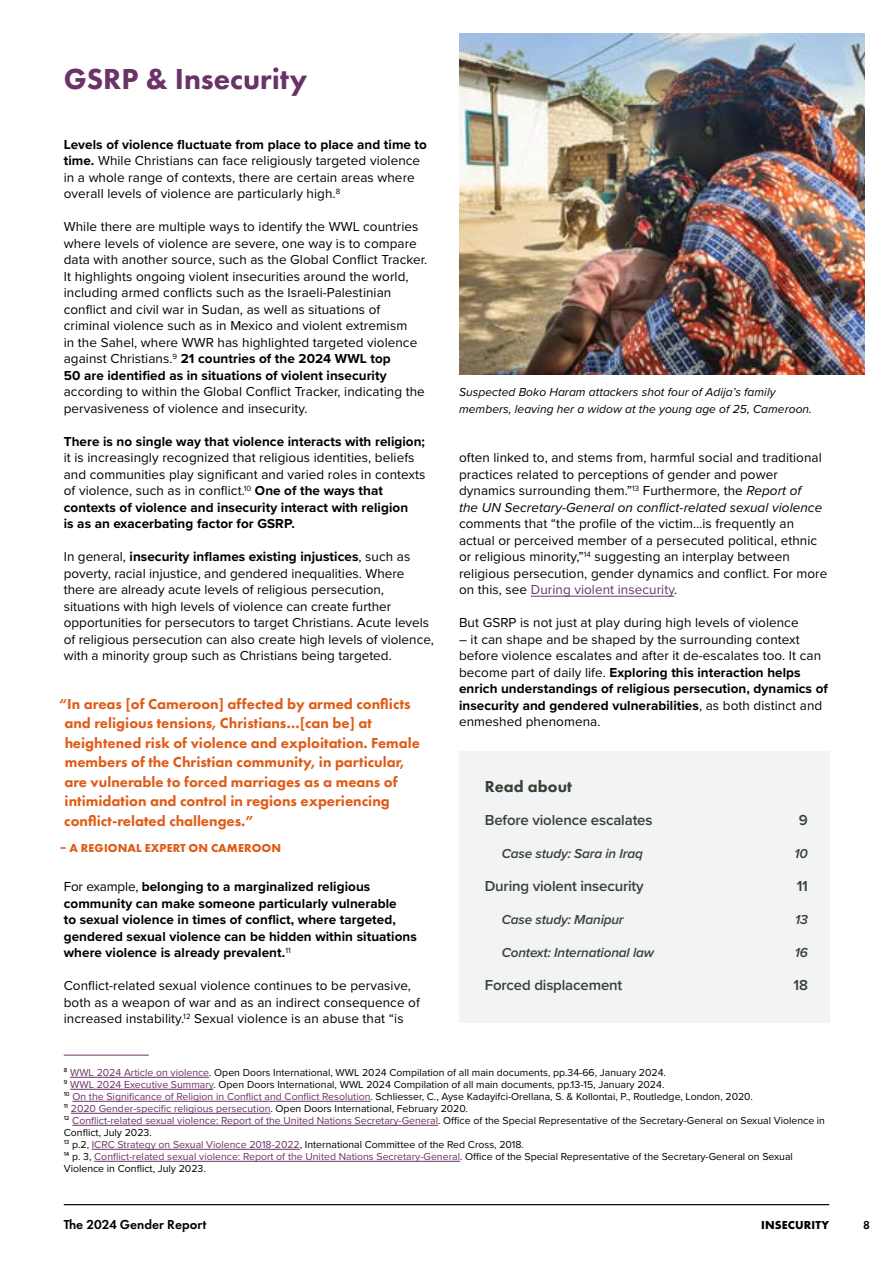
<style>
.page{position:relative;width:893px;height:1263px;background:#fff}
.page>*{position:absolute;margin:0;border:0;box-sizing:border-box;transform-origin:0 0}
.t1{font:800 30px "Futura PT";color:#6b3267}
.t2{font:800 16.5px "Futura PT";letter-spacing:.005em;color:#3b4037}
.t3{font:800 15px/19.5px "Futura PT";color:#e05c16}
.t4{font:600 15px "Proxima Nova";letter-spacing:-.01em;color:#3b4037}
.t5{font:13.5px/16.5px "Proxima Nova";letter-spacing:.005em;color:#000}
.t6{font:700 13.5px/16.5px "Proxima Nova";letter-spacing:.005em;color:#000}
.t7{font:italic 600 13.5px "Proxima Nova";letter-spacing:-.01em;color:#3b4037}
.t8{font:600 13.5px "Futura PT";color:#000}
.t9{font:italic 12px/16.5px "Proxima Nova";letter-spacing:.005em;color:#000}
.t10{font:700 12px "Futura PT";letter-spacing:.01em;color:#e05c16}
.t11{font:700 12px "Futura PT";letter-spacing:.01em;color:#000}
.t12{font:600 12px "Futura PT";color:#000}
.t13{font:10.5px/12px "Proxima Nova";color:#000}
.s1{font-weight:700}
.s2{font-weight:400}
.s3{font-style:italic}
.s4{color:#6b3267}
</style>
<div class="page">
<hr style="left:64px;top:1204px;width:765px;height:1px;background:#000">
<div style="left:459px;top:751px;width:370px;height:272px;background:#f1f3f4"></div>
<hr style="left:64px;top:1055px;width:85px;height:1px;background:#6b3267">
<hr style="left:70px;top:1077px;width:139px;height:1px;background:#6b3267">
<hr style="left:70px;top:1089px;width:143px;height:1px;background:#6b3267">
<hr style="left:72px;top:1101px;width:298px;height:1px;background:#6b3267">
<hr style="left:71px;top:1113px;width:199px;height:1px;background:#6b3267">
<hr style="left:72px;top:1125px;width:366px;height:1px;background:#6b3267">
<hr style="left:92px;top:1149px;width:208px;height:1px;background:#6b3267">
<hr style="left:94px;top:1161px;width:366px;height:1px;background:#6b3267">
<hr style="left:531px;top:596px;width:143px;height:1px;background:#6b3267">
<img style="left:459px;top:33px;width:406px;height:341px">
<h1 class="t1" style="left:64px;top:60px;width:245px">GSRP &amp; Insecurity</h1>
<p class="t5" style="left:64px;top:135px;width:365px"><span class="s1">Levels of violence fluctuate from place to place and time to time.</span> While Christians can face religiously targeted violence in a whole range of contexts, there are certain areas where overall levels of violence are particularly high.<sup>8</sup></p>
<p class="t5" style="left:64px;top:218px;width:365px">While there are multiple ways to identify the WWL countries where levels of violence are severe, one way is to compare data with another source, such as the Global Conflict Tracker.<br>It highlights ongoing violent insecurities around the world, including armed conflicts such as the Israeli-Palestinian conflict and civil war in Sudan, as well as situations of criminal violence such as in Mexico and violent extremism<br>in the Sahel, where WWR has highlighted targeted violence against Christians.<sup>9</sup> <span class="s1">21 countries of the 2024 WWL top<br>50 are identified as in situations of violent insecurity</span></p>
<p class="t5" style="left:64px;top:383px;width:363px">according to within the Global Conflict Tracker, indicating the pervasiveness of violence and insecurity.</p>
<p class="t6" style="left:64px;top:432px;width:363px">There is no single way that violence interacts with religion;</p>
<p class="t5" style="left:64px;top:449px;width:363px">it is increasingly recognized that religious identities, beliefs and communities play significant and varied roles in contexts of violence, such as in conflict.<sup>10</sup> <span class="s1">One of the ways that contexts of violence and insecurity interact with religion<br>is as an exacerbating factor for GSRP.</span></p>
<p class="t5" style="left:64px;top:548px;width:372px">In general, <span class="s1">insecurity inflames existing injustices</span>, such as poverty, racial injustice, and gendered inequalities. Where there are already acute levels of religious persecution, situations with high levels of violence can create further opportunities for persecutors to target Christians. Acute levels of religious persecution can also create high levels of violence, with a minority group such as Christians being targeted.</p>
<p class="t3" style="left:64px;top:694px;width:357px;text-indent:-5px">“In areas [of Cameroon] affected by armed conflicts and religious tensions, Christians…[can be] at heightened risk of violence and exploitation. Female members of the Christian community, in particular, are vulnerable to forced marriages as a means of intimidation and control in regions experiencing conflict-related challenges.”</p>
<p class="t10" style="left:60px;top:840px;width:223px">– A REGIONAL EXPERT ON CAMEROON</p>
<p class="t6" style="left:64px;top:878px;width:355px"><span class="s2">For example,</span> belonging to a marginalized religious community can make someone particularly vulnerable<br>to sexual violence in times of conflict, where targeted, gendered sexual violence can be hidden within situations where violence is already prevalent.<sup>11</sup></p>
<p class="t5" style="left:64px;top:977px;width:358px">Conflict-related sexual violence continues to be pervasive, both as a weapon of war and as an indirect consequence of increased instability.<sup>12</sup> Sexual violence is an abuse that “is</p>
<p class="t9" style="left:459px;top:383px;width:354px">Suspected Boko Haram attackers shot four of Adija’s family members, leaving her a widow at the young age of 25, Cameroon.</p>
<p class="t5" style="left:459px;top:449px;width:365px">often linked to, and stems from, harmful social and traditional practices related to perceptions of gender and power dynamics surrounding them.”<sup>13</sup> Furthermore, the <span class="s3">Report of the UN Secretary-General on conflict-related sexual violence</span></p>
<p class="t5" style="left:459px;top:515px;width:370px">comments that “the profile of the victim…is frequently an actual or perceived member of a persecuted political, ethnic or religious minority,”<sup>14</sup> suggesting an interplay between religious persecution, gender dynamics and conflict. For more on this, see <span class="s4">During violent insecurity</span>.</p>
<p class="t5" style="left:459px;top:614px;width:341px">But GSRP is not just at play during high levels of violence</p>
<p class="t5" style="left:459px;top:630px;width:370px">– it can shape and be shaped by the surrounding context before violence escalates and after it de-escalates too. It can become part of daily life. <span class="s1">Exploring this interaction helps enrich understandings of religious persecution, dynamics of insecurity and gendered vulnerabilities</span>, as both distinct and enmeshed phenomena.</p>
<p class="t2" style="left:485px;top:776px;width:89px">Read about</p>
<p class="t4" style="left:485px;top:809px;width:169px">Before violence escalates</p>
<p class="t4" style="left:799px;top:809px;width:11px">9</p>
<p class="t7" style="left:502px;top:843px;width:143px">Case study: Sara in Iraq</p>
<p class="t7" style="left:795px;top:843px;width:15px">10</p>
<p class="t4" style="left:485px;top:875px;width:160px">During violent insecurity</p>
<p class="t4" style="left:797px;top:875px;width:13px">11</p>
<p class="t7" style="left:502px;top:909px;width:123px">Case study: Manipur</p>
<p class="t7" style="left:795px;top:909px;width:14px">13</p>
<p class="t7" style="left:502px;top:942px;width:154px">Context: International law</p>
<p class="t7" style="left:795px;top:942px;width:15px">16</p>
<p class="t4" style="left:485px;top:974px;width:139px">Forced displacement</p>
<p class="t4" style="left:793px;top:974px;width:16px">18</p>
<p class="t13" style="left:64px;top:1066px;width:763px"><sup>8</sup> <span class="s4">WWL 2024 Article on violence</span>. Open Doors International, WWL 2024 Compilation of all main documents, pp.34-66, January 2024.<br><sup>9</sup> <span class="s4">WWL 2024 Executive Summary</span>. Open Doors International, WWL 2024 Compilation of all main documents, pp.13-15, January 2024.<br><sup>10</sup> <span class="s4">On the Significance of Religion in Conflict and Conflict Resolution</span>. Schliesser, C., Ayse Kadayifci-Orellana, S. &amp; Kollontai, P., Routledge, London, 2020.<br><sup>11</sup> <span class="s4">2020 Gender-specific religious persecution</span>. Open Doors International, February 2020.<br><sup>12</sup> <span class="s4">Conflict-related sexual violence: Report of the United Nations Secretary-General</span>. Office of the Special Representative of the Secretary-General on Sexual Violence in Conflict, July 2023.<br><sup>13</sup> p.2, <span class="s4">ICRC Strategy on Sexual Violence 2018-2022</span>, International Committee of the Red Cross, 2018.<br><sup>14</sup> p. 3, <span class="s4">Conflict-related sexual violence: Report of the United Nations Secretary-General</span>. Office of the Special Representative of the Secretary-General on Sexual Violence in Conflict, July 2023.</p>
<p class="t8" style="left:64px;top:1216px;width:144px">The 2024 Gender Report</p>
<p class="t11" style="left:761px;top:1217px;width:69px">INSECURITY</p>
<p class="t12" style="left:863px;top:1217px;width:8px">8</p>
</div>
